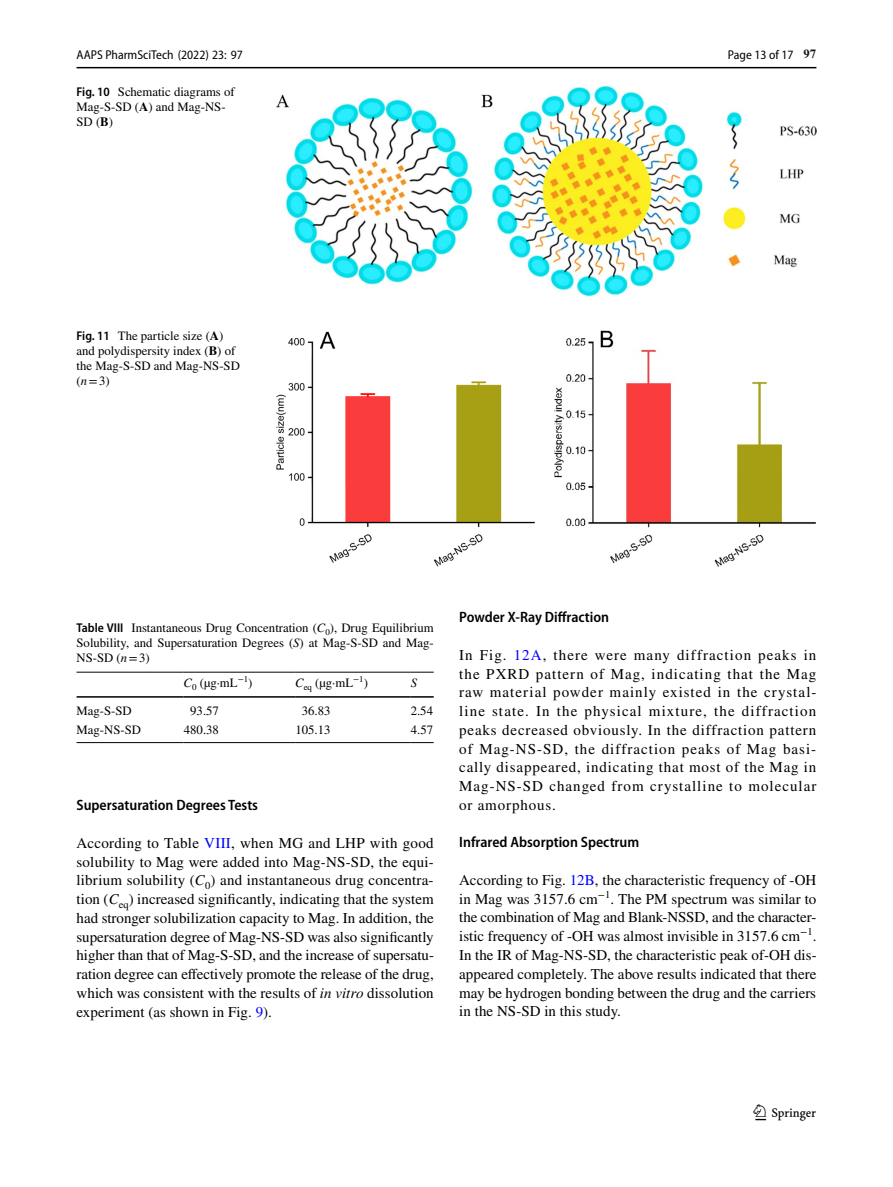
<style>
.page{position:relative;width:893px;height:1187px;background:#fff}
.page>*{position:absolute;margin:0;border:0;box-sizing:border-box;transform-origin:0 0}
.t1{font:22.5px "Springnew Regular 3";color:#000}
.t2{font:15px/18.8px "STIX";letter-spacing:.005em;color:#000;text-align:justify}
.t3{font:600 semi-condensed 15px "Myriad Pro";color:#000}
.t4{font:12.75px/15px "STIX";color:#000}
.t5{font:semi-condensed 12.75px "Myriad Pro";color:#000}
.t6{font:12.75px "Myriad Pro Semi Cn 3";color:#000}
.t7{font:italic 12.75px "STIX";color:#000}
.s1{font-family:"Myriad Pro Semi Cn 3";font-stretch:normal}
.s2{font-family:"Myriad Pro";font-weight:600;font-stretch:semi-condensed}
.s3{font-weight:700}
.s4{font-style:italic}
.s5{font-family:"Bqdqgq Adv T Tb 8864 ccf.B";color:#131413}
.s6{color:#00f}
</style>
<div class="page">
<hr style="left:77px;top:67px;width:739px;height:1px;background:#000">
<img style="left:276px;top:87px;width:540px;height:209px">
<img style="left:276px;top:331px;width:540px;height:235px">
<hr style="left:77px;top:671px;width:107px;height:1px;background:#000">
<hr style="left:77px;top:696px;width:107px;height:1px;background:#000">
<hr style="left:184px;top:671px;width:111px;height:1px;background:#000">
<hr style="left:184px;top:696px;width:111px;height:1px;background:#000">
<hr style="left:295px;top:671px;width:116px;height:1px;background:#000">
<hr style="left:295px;top:696px;width:116px;height:1px;background:#000">
<svg style="left:411px;top:671px;width:23px;height:1px"></svg>
<svg style="left:411px;top:696px;width:23px;height:1px"></svg>
<hr style="left:77px;top:742px;width:107px;height:1px;background:#000">
<hr style="left:184px;top:742px;width:111px;height:1px;background:#000">
<hr style="left:295px;top:742px;width:116px;height:1px;background:#000">
<svg style="left:411px;top:742px;width:23px;height:1px"></svg>
<p class="t5" style="left:77px;top:48px;width:168px">AAPS PharmSciTech <span class="s1">(2022) 23: 97</span></p>
<p class="t4" style="left:77px;top:85px;width:160px"><span class="s2">Fig. 10</span> Schematic diagrams of<br>Mag-S-SD (<span class="s3">A</span>) and Mag-NS-<br>SD (<span class="s3">B</span>)</p>
<p class="t4" style="left:77px;top:329px;width:165px"><span class="s2">Fig. 11</span> The particle size (<span class="s3">A</span>) and polydispersity index (<span class="s3">B</span>) of the Mag-S-SD and Mag-NS-SD (<span class="s4">n</span>=3)</p>
<p class="t6" style="left:728px;top:48px;width:90px">Page 13 of 17 <span class="s5">97</span></p>
<p class="t4" style="left:77px;top:620px;width:359px;text-align:justify"><span class="s2">Table VIII</span> Instantaneous Drug Concentration (<span class="s4">C</span><sub>0</sub>), Drug Equilibrium Solubility, and Supersaturation Degrees (<span class="s4">S</span>) at Mag-S-SD and Mag-NS-SD (<span class="s4">n</span>=3)</p>
<p class="t4" style="left:184px;top:676px;width:70px"><span class="s4">C</span><sub>0</sub> (µg·mL<sup>−1</sup>)</p>
<p class="t4" style="left:295px;top:676px;width:74px"><span class="s4">C</span><sub>eq</sub> (µg·mL<sup>−1</sup>)</p>
<p class="t7" style="left:411px;top:674px;width:8px">S</p>
<p class="t4" style="left:77px;top:704px;width:57px">Mag-S-SD</p>
<p class="t4" style="left:190px;top:704px;width:30px">93.57</p>
<p class="t4" style="left:302px;top:704px;width:30px">36.83</p>
<p class="t4" style="left:411px;top:704px;width:24px">2.54</p>
<p class="t4" style="left:77px;top:723px;width:66px">Mag-NS-SD</p>
<p class="t4" style="left:184px;top:723px;width:37px">480.38</p>
<p class="t4" style="left:295px;top:723px;width:37px">105.13</p>
<p class="t4" style="left:411px;top:723px;width:24px">4.57</p>
<p class="t3" style="left:77px;top:797px;width:183px">Supersaturation Degrees Tests</p>
<p class="t2" style="left:77px;top:834px;width:359px">According to Table <span class="s6">VIII</span>, when MG and LHP with good solubility to Mag were added into Mag-NS-SD, the equi&shy;librium solubility (<span class="s4">C</span><sub>0</sub>) and instantaneous drug concentra&shy;tion (<span class="s4">C</span><sub>eq</sub>) increased significantly, indicating that the system had stronger solubilization capacity to Mag. In addition, the supersaturation degree of Mag-NS-SD was also significantly higher than that of Mag-S-SD, and the increase of supersatu&shy;ration degree can effectively promote the release of the drug, which was consistent with the results of <span class="s4">in vitro</span> dissolution experiment (as shown in Fig. <span class="s6">9</span>).</p>
<p class="t3" style="left:459px;top:609px;width:151px">Powder X‑Ray Diffraction</p>
<p class="t2" style="left:459px;top:646px;width:359px">In Fig. <span class="s6">12A</span>, there were many diffraction peaks in the PXRD pattern of Mag, indicating that the Mag raw material powder mainly existed in the crystal&shy;line state. In the physical mixture, the diffraction peaks decreased obviously. In the diffraction pattern of Mag-NS-SD, the diffraction peaks of Mag basi&shy;cally disappeared, indicating that most of the Mag in Mag-NS-SD changed from crystalline to molecular or amorphous.</p>
<p class="t3" style="left:459px;top:834px;width:182px">Infrared Absorption Spectrum</p>
<p class="t2" style="left:459px;top:871px;width:359px">According to Fig. <span class="s6">12B</span>, the characteristic frequency of -OH in Mag was 3157.6 cm<sup>−1</sup>. The PM spectrum was similar to the combination of Mag and Blank-NSSD, and the character&shy;istic frequency of -OH was almost invisible in 3157.6 cm<sup>−1</sup>.<br>In the IR of Mag-NS-SD, the characteristic peak of-OH dis&shy;appeared completely. The above results indicated that there may be hydrogen bonding between the drug and the carriers in the NS-SD in this study.</p>
<h1 class="t1" style="left:755px;top:1104px;width:62px">1 3</h1>
</div>
